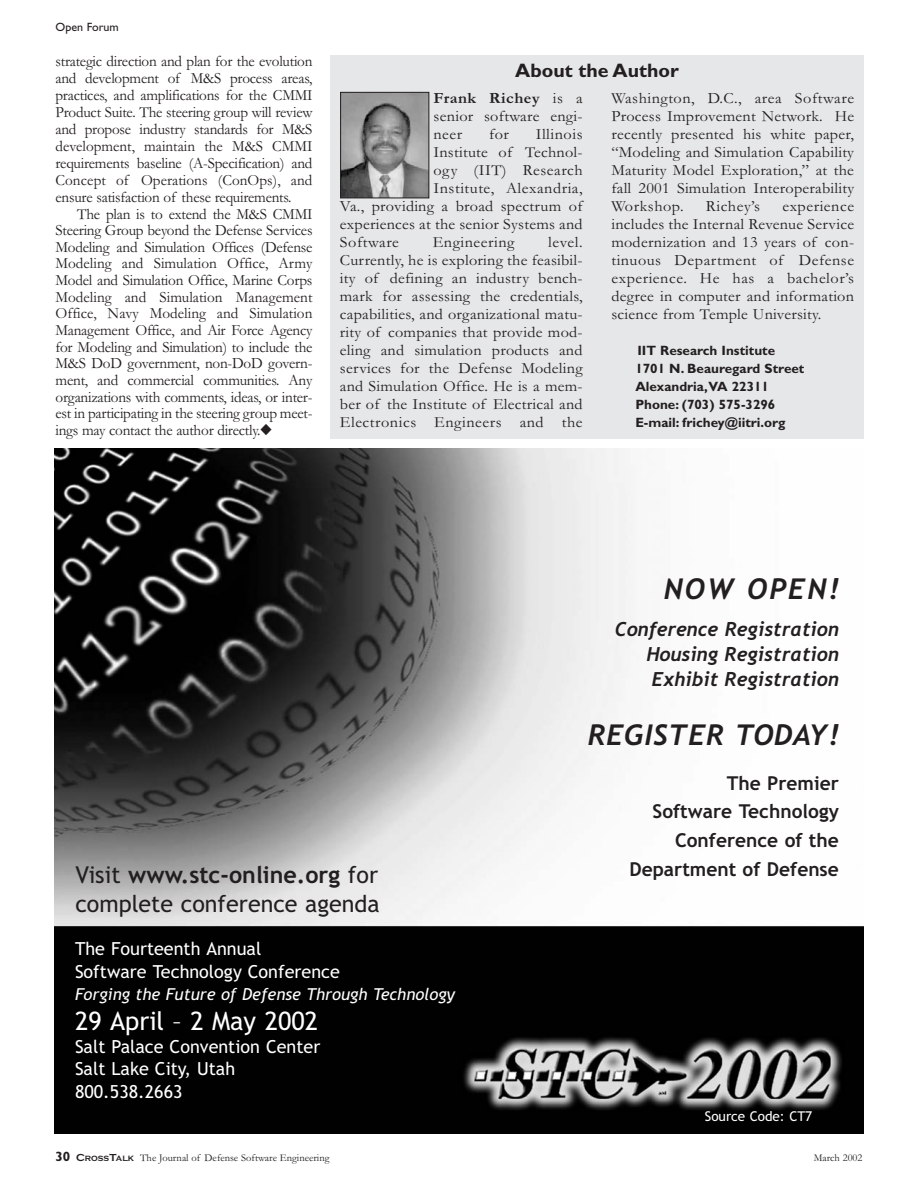
<style>
.page{position:relative;width:918px;height:1188px;background:#fff}
.page>*{position:absolute;margin:0;border:0;box-sizing:border-box;transform-origin:0 0}
.t1{font:italic 700 28.8px "Trebuchet";letter-spacing:.025em;color:#231f20}
.t2{font:25.5px "Trebuchet MS";color:#fff}
.t3{font:23.25px/29.1px "Trebuchet MS";color:#231f20}
.t4{font:italic 700 19.5px/25px "Trebuchet";color:#231f20;text-align:justify}
.t5{font:700 19.5px "Gill Sans";color:#231f20}
.t6{font:700 19.2px/28.8px "Trebuchet MS";color:#231f20;text-align:right}
.t7{font:18px/22.5px "Trebuchet MS";color:#fff}
.t8{font:italic 16.5px "Trebuchet MS";color:#fff}
.t9{font:15.75px/18px "Garamond";letter-spacing:.015em;color:#231f20;text-align:justify}
.t10{font:15.75px/16.6px "Garamond";letter-spacing:.015em;color:#231f20;text-align:justify;scale:.96 1}
.t11{font:15.75px "Garamond";letter-spacing:.035em;color:#231f20}
.t12{font:700 13.5px/18px "Gill Sans";color:#231f20}
.t13{font:13.5px "Trebuchet MS";color:#fff}
.t14{font:12px "Gill Sans";color:#231f20}
.t15{font:10.5px "Garamond";color:#231f20}
.s1{font-weight:700}
.s2{font-family:"Gill Sans";font-weight:700;font-size:13.5px}
.s3{font-family:"Copperplate Gothic";font-weight:700}
.s4{font-family:"Copperplate Gothic";font-weight:700;font-size:7.8px}
</style>
<div class="page">
<div style="left:330px;top:56px;width:534px;height:384px;background:#e6e7e8"></div>
<img style="left:54px;top:448px;width:810px;height:686px">
<img style="left:342px;top:94px;width:85px;height:102px">
<div style="left:340px;top:92px;width:89px;height:106px;border:1px solid #231f20"></div>
<p class="t14" style="left:56px;top:23px;width:65px">Open Forum</p>
<p class="t10" style="left:56px;top:54px;width:269px">strategic direction and plan for the evolution and development of M&amp;S process areas, practices, and amplifications for the CMMI Product Suite. The steering group will review and propose industry standards for M&amp;S development, maintain the M&amp;S CMMI requirements baseline (A-Specification) and Concept of Operations (ConOps), and ensure satisfaction of these requirements.</p>
<p class="t10" style="left:56px;top:207px;width:269px;text-indent:22px">The plan is to extend the M&amp;S CMMI Steering Group beyond the Defense Services Modeling and Simulation Offices (Defense Modeling and Simulation Office, Army Model and Simulation Office, Marine Corps Modeling and Simulation Management Office, Navy Modeling and Simulation Management Office, and Air Force Agency for Modeling and Simulation) to include the M&amp;S DoD government, non-DoD govern&shy;ment, and commercial communities. Any organizations with comments, ideas, or inter&shy;est in participating in the steering group meet&shy;ings may contact the author directly.◆</p>
<p class="t5" style="left:515px;top:64px;width:165px">About the Author</p>
<p class="t9" style="left:434px;top:91px;width:151px"><span class="s1">Frank Richey</span> is a senior software engi&shy;neer</p>
<p class="t9" style="left:611px;top:91px;width:244px">Washington, D.C., area Software Process Improvement Network. He recently presented his white paper, “Modeling and Simulation Capability Maturity Model Exploration,” at the fall 2001 Simulation Interoperability Workshop.</p>
<p class="t9" style="left:489px;top:127px;width:21px">for</p>
<p class="t11" style="left:536px;top:129px;width:48px">Illinois</p>
<p class="t9" style="left:434px;top:145px;width:151px">Institute of Technol-</p>
<p class="t11" style="left:434px;top:165px;width:151px">ogy (IIT) Research</p>
<p class="t11" style="left:434px;top:183px;width:151px">Institute, Alexandria,</p>
<p class="t9" style="left:340px;top:199px;width:244px">Va., providing a broad spectrum of</p>
<p class="t9" style="left:340px;top:217px;width:244px">experiences at the senior Systems and</p>
<p class="t11" style="left:340px;top:237px;width:61px">Software</p>
<p class="t11" style="left:433px;top:237px;width:83px">Engineering</p>
<p class="t9" style="left:706px;top:199px;width:56px">Richey’s</p>
<p class="t9" style="left:611px;top:199px;width:244px;text-indent:171px">experience includes the Internal Revenue Service modernization and 13 years of con&shy;tinuous Department of Defense experience. He has a bachelor’s degree in computer and information science from Temple University.</p>
<p class="t12" style="left:635px;top:343px;width:170px">IIT Research Institute<br>1701 N. Beauregard Street<br>Alexandria,VA 22311<br>Phone: (703) 575-3296<br>E-mail: frichey@iitri.org</p>
<p class="t9" style="left:340px;top:235px;width:244px;text-indent:208px">level.<br>Currently, he is exploring the feasibil&shy;ity of defining an industry bench&shy;mark for assessing the credentials, capabilities, and organizational matu&shy;rity of companies that provide mod&shy;eling and simulation products and services for the Defense Modeling and Simulation Office. He is a mem&shy;ber of the Institute of Electrical and Electronics Engineers and the</p>
<h3 class="t3" style="left:75px;top:862px;width:306px">Visit <span class="s1">www.stc-online.org</span> for complete conference agenda</h3>
<p class="t7" style="left:75px;top:939px;width:266px">The Fourteenth Annual<br>Software Technology Conference</p>
<p class="t8" style="left:75px;top:988px;width:381px">Forging the Future of Defense Through Technology</p>
<h2 class="t2" style="left:75px;top:1012px;width:245px">29 April – 2 May 2002</h2>
<p class="t7" style="left:75px;top:1037px;width:247px">Salt Palace Convention Center<br>Salt Lake City, Utah<br>800.538.2663</p>
<h1 class="t1" style="left:664px;top:578px;width:177px">NOW OPEN!</h1>
<p class="t4" style="left:646px;top:618px;width:194px;text-indent:-32px">Conference Registration Housing Registration Exhibit Registration</p>
<h1 class="t1" style="left:588px;top:723px;width:252px">REGISTER TODAY!</h1>
<p class="t6" style="left:629px;top:770px;width:211px">The Premier<br>Software Technology<br>Conference of the<br>Department of Defense</p>
<p class="t13" style="left:705px;top:1111px;width:109px">Source Code: CT7</p>
<p class="t15" style="left:56px;top:1154px;width:275px"><span class="s2">30</span> <span class="s3">C</span><span class="s4">ROSS</span><span class="s3">T</span><span class="s4">ALK</span> The Journal of Defense Software Engineering</p>
<p class="t15" style="left:814px;top:1154px;width:50px">March 2002</p>
</div>
